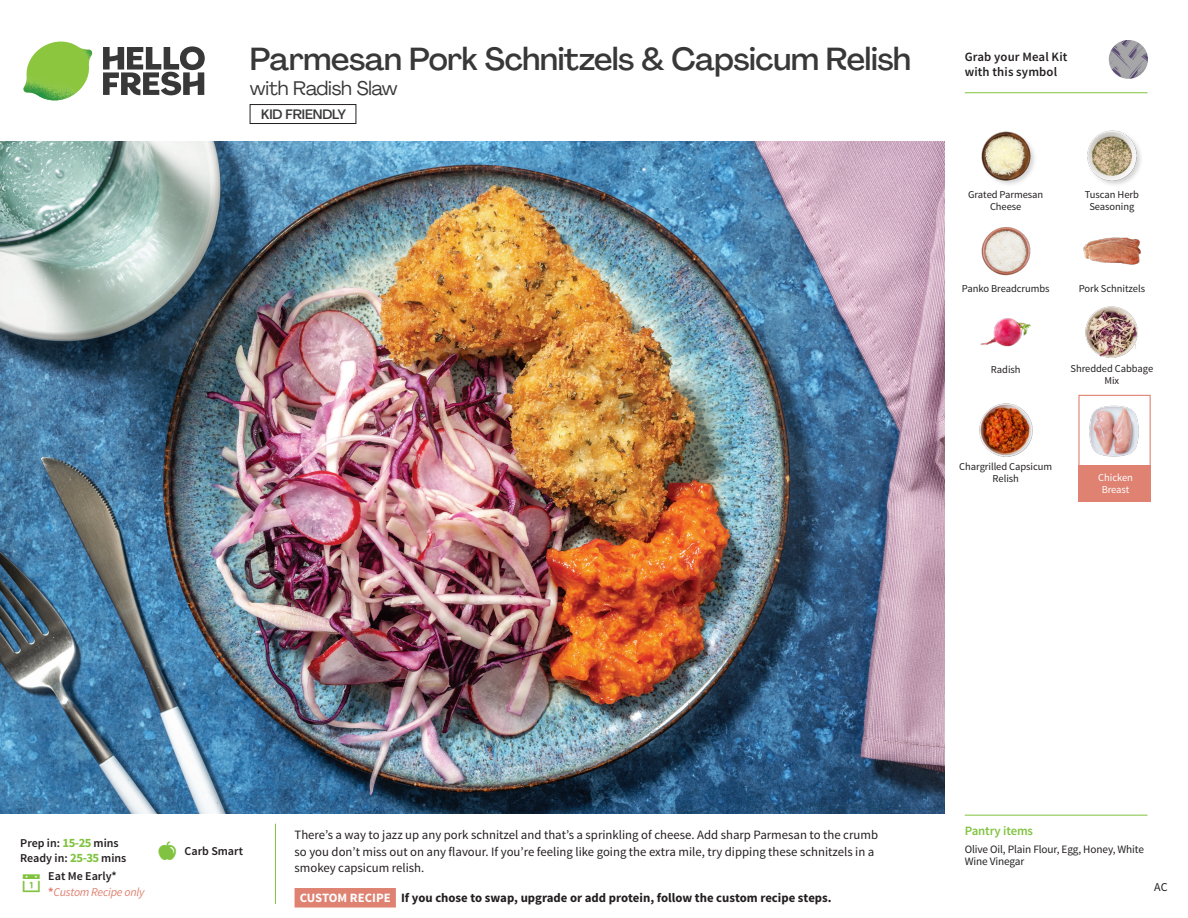
<style>
.page{position:relative;width:1188px;height:918px;background:#fff}
.page>*{position:absolute;margin:0;border:0;box-sizing:border-box;transform-origin:0 0}
._15_Titel_UK{font:500 31.5px "Agrandir";letter-spacing:-.01em;color:#383839}
._15_Titel_UK-2{font:19.5px "Agrandir";letter-spacing:-.01em;color:#383839}
.t1{font:500 13.5px "Agrandir";letter-spacing:-.01em;color:#383839}
.Step_6_Text_AU{font:12.75px/16.5px "Source Sans Pro";color:#231f20}
.Step_6_Text_AU-2{font:700 12.75px "Source Sans Pro";color:#231f20}
.t2{font:600 12.75px/15px "Source Sans Pro";letter-spacing:.01em;color:#231f20}
._04_Headers_Front{font:600 12.75px "Source Sans Pro";letter-spacing:-.01em;color:#81c340}
._04_Intro{font:600 12px "Source Sans Pro";color:#231f20}
._04_Intro-2{font:italic 12px "Source Sans Pro";letter-spacing:-.02em;color:#df8272}
.t3{font:12px "Source Sans Pro";color:#231f20}
._05_Pantry{font:11.25px/12px "Source Sans Pro";letter-spacing:-.01em;color:#231f20}
._18_FRONT_ingredient{font:10.5px/12px "Source Sans Pro";letter-spacing:-.005em;color:#231f20;text-align:center}
._18_FRONT_ingredient-2{font:10.5px/12px "Source Sans Pro";letter-spacing:-.005em;color:#fff;text-align:center}
.s1{font-weight:700;font-size:12.75px;color:#81c340}
.s2{font-weight:700;font-style:normal}
.s3{color:#fff}
</style>
<div class="page">
<svg style="left:103px;top:46px;width:102px;height:49px"></svg>
<img style="left:23px;top:42px;width:69px;height:59px">
<svg style="left:275px;top:823px;width:121px;height:85px"></svg>
<img style="left:0;top:142px;width:945px;height:672px">
<div style="left:1078px;top:395px;width:73px;height:72px;border:1px solid #df8272"></div>
<div style="left:1078px;top:465px;width:73px;height:37px;background:#df8272"></div>
<img style="left:1089px;top:405px;width:50px;height:52px">
<div style="left:250px;top:104px;width:106px;height:20px;border:1px solid #231f20"></div>
<svg style="left:1091px;top:40px;width:57px;height:54px"></svg>
<img style="left:1086px;top:306px;width:52px;height:51px">
<img style="left:979px;top:404px;width:53px;height:52px">
<img style="left:980px;top:318px;width:51px;height:29px">
<img style="left:981px;top:227px;width:50px;height:49px">
<img style="left:1083px;top:237px;width:58px;height:28px">
<img style="left:981px;top:131px;width:53px;height:54px">
<div style="left:1086px;top:129px;width:58px;height:58px;background:#231f20;opacity:.2"></div>
<img style="left:1086px;top:130px;width:52px;height:51px">
<hr style="left:965px;top:815px;width:183px;height:1px;background:#81c340">
<hr style="left:965px;top:92px;width:183px;height:1px;background:#81c340">
<p class="_15_Titel_UK" style="left:250px;top:40px;width:663px">Parmesan Pork Schnitzels &amp; Capsicum Relish</p>
<p class="_15_Titel_UK-2" style="left:250px;top:76px;width:149px">with Radish Slaw</p>
<p class="t1" style="left:261px;top:106px;width:86px">KID FRIENDLY</p>
<p class="t2" style="left:965px;top:50px;width:104px">Grab your Meal Kit with this symbol</p>
<p class="_18_FRONT_ingredient" style="left:968px;top:188px;width:77px">Grated Parmesan<br>Cheese</p>
<p class="_18_FRONT_ingredient" style="left:962px;top:283px;width:89px">Panko Breadcrumbs</p>
<p class="_18_FRONT_ingredient" style="left:1085px;top:188px;width:56px">Tuscan Herb<br>Seasoning</p>
<p class="_18_FRONT_ingredient" style="left:1079px;top:283px;width:68px">Pork Schnitzels</p>
<p class="_18_FRONT_ingredient" style="left:991px;top:364px;width:31px">Radish</p>
<p class="_18_FRONT_ingredient" style="left:1071px;top:363px;width:84px">Shredded Cabbage<br>Mix</p>
<p class="_18_FRONT_ingredient" style="left:959px;top:461px;width:94px">Chargrilled Capsicum<br>Relish</p>
<p class="_18_FRONT_ingredient-2" style="left:1098px;top:471px;width:36px">Chicken<br>Breast</p>
<p class="_04_Intro" style="left:20px;top:835px;width:100px">Prep in: <span class="s1">15-25</span> mins</p>
<p class="_04_Intro" style="left:20px;top:850px;width:108px">Ready in: <span class="s1">25-35</span> mins</p>
<p class="_04_Intro" style="left:48px;top:868px;width:70px">Eat Me Early*</p>
<p class="_04_Intro-2" style="left:48px;top:885px;width:98px"><span class="s2">*</span>Custom Recipe only</p>
<p class="_04_Intro" style="left:184px;top:844px;width:60px">Carb Smart</p>
<p class="Step_6_Text_AU" style="left:295px;top:827px;width:585px">There’s a way to jazz up any pork schnitzel and that’s a sprinkling of cheese. Add sharp Parmesan to the crumb so you don’t miss out on any flavour. If you’re feeling like going the extra mile, try dipping these schnitzels in a smokey capsicum relish.</p>
<p class="Step_6_Text_AU-2" style="left:300px;top:889px;width:533px"><span class="s3">CUSTOM RECIPE</span> If you chose to swap, upgrade or add protein, follow the custom recipe steps.</p>
<p class="_04_Headers_Front" style="left:965px;top:822px;width:70px">Pantry items</p>
<p class="_05_Pantry" style="left:965px;top:844px;width:181px">Olive Oil, Plain Flour, Egg, Honey, White<br>Wine Vinegar</p>
<p class="t3" style="left:1154px;top:879px;width:15px">AC</p>
</div>
